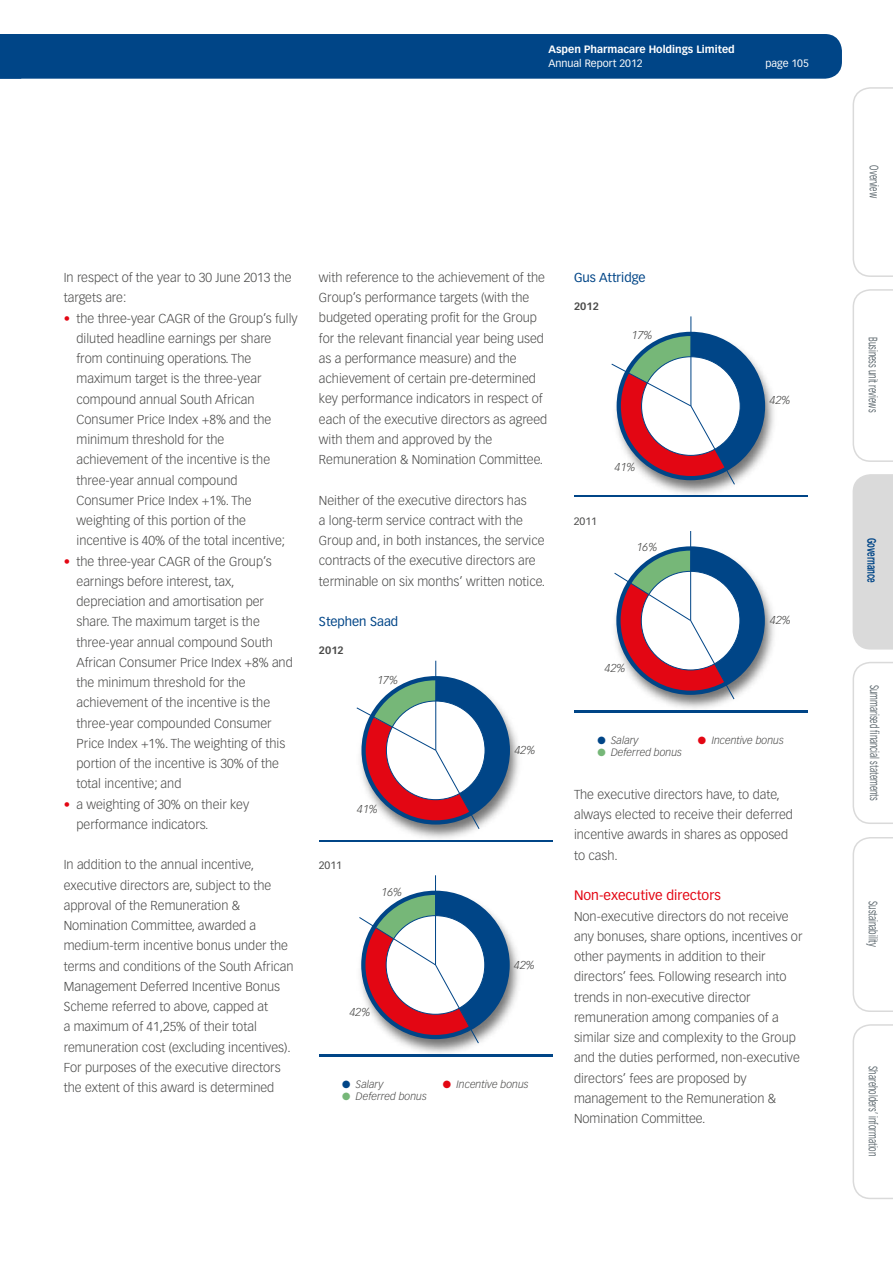
<style>
.page{position:relative;width:893px;height:1263px;background:#fff}
.page>*{position:absolute;margin:0;border:0;box-sizing:border-box;transform-origin:0 0}
.t1{font:13.5px "Vectora LT Std";color:#e30613}
.t2{font:300 12.75px/20.2px "Vectora LT Std";color:#4a4a49}
.t3{font:12.75px "Vectora LT Std";color:#004587}
.t4{font:12px "Vectora LT Std";color:#5d686e;scale:.64 1}
.t5{font:700 12px "Vectora LT Std";color:#004587;scale:.64 1}
.t6{font:italic 300 11.25px "Vectora LT Std";color:#4a4a49}
.t7{font:italic 300 10.5px "Vectora LT Std";color:#4a4a49}
.t8{font:700 10.5px "Vectora LT Std";color:#fff}
.t9{font:10.5px "Vectora LT Std";color:#fff}
.t10{font:700 10.5px "Vectora LT Std";color:#4a4a49}
.t11{font:10.5px "Vectora LT Std";color:#4a4a49}
.s1{font-family:"Helvetica Neue LT Std";font-weight:500;color:#e30613}
.s2{color:#004587}
.s3{color:#e30613}
.s4{color:#76b778}
</style>
<div class="page">
<svg style="left:852px;top:87px;width:41px;height:190px"></svg>
<svg style="left:852px;top:289px;width:41px;height:173px"></svg>
<div style="left:853px;top:474px;width:40px;height:175px;background:#dadada"></div>
<svg style="left:852px;top:662px;width:41px;height:162px"></svg>
<svg style="left:852px;top:837px;width:41px;height:175px"></svg>
<svg style="left:852px;top:1024px;width:41px;height:175px"></svg>
<div style="left:0;top:34px;width:842px;height:45px;background:#004587"></div>
<img style="left:609px;top:329px;width:172px;height:167px">
<hr style="left:574px;top:496px;width:234px;height:1px;background:#004587">
<hr style="left:691px;top:316px;width:1px;height:90px;background:#004587">
<svg style="left:611px;top:333px;width:153px;height:156px"></svg>
<img style="left:670px;top:543px;width:104px;height:166px">
<hr style="left:574px;top:710px;width:233px;height:3px;background:#004587">
<hr style="left:690px;top:531px;width:1px;height:90px;background:#004587">
<svg style="left:614px;top:548px;width:149px;height:156px"></svg>
<img style="left:412px;top:673px;width:107px;height:166px">
<hr style="left:319px;top:840px;width:234px;height:1px;background:#004587">
<hr style="left:435px;top:661px;width:1px;height:89px;background:#004587">
<svg style="left:356px;top:677px;width:153px;height:156px"></svg>
<img style="left:412px;top:890px;width:107px;height:164px">
<hr style="left:319px;top:1054px;width:233px;height:3px;background:#004587">
<hr style="left:435px;top:875px;width:1px;height:90px;background:#004587">
<svg style="left:359px;top:892px;width:149px;height:156px"></svg>
<p class="t8" style="left:549px;top:43px;width:188px">Aspen Pharmacare Holdings Limited</p>
<p class="t9" style="left:549px;top:57px;width:96px">Annual Report 2012</p>
<p class="t9" style="left:765px;top:57px;width:45px">page 105</p>
<p class="t2" style="left:64px;top:268px;width:229px">In respect of the year to 30 June 2013 the targets are:</p>
<p class="t2" style="left:77px;top:308px;width:223px;text-indent:-13px"><span class="s1">•</span> the three-year CAGR of the Group’s fully diluted headline earnings per share from continuing operations. The maximum target is the three-year compound annual South African Consumer Price Index +8% and the minimum threshold for the achievement of the incentive is the three-year annual compound Consumer Price Index +1%. The weighting of this portion of the incentive is 40% of the total incentive;</p>
<p class="t2" style="left:77px;top:551px;width:218px;text-indent:-13px"><span class="s1">•</span> the three-year CAGR of the Group’s earnings before interest, tax, depreciation and amortisation per share. The maximum target is the three-year annual compound South African Consumer Price Index +8% and the minimum threshold for the achievement of the incentive is the three-year compounded Consumer Price Index +1%. The weighting of this portion of the incentive is 30% of the total incentive; and</p>
<p class="t2" style="left:77px;top:794px;width:174px;text-indent:-13px"><span class="s1">•</span> a weighting of 30% on their key performance indicators.</p>
<p class="t2" style="left:64px;top:855px;width:231px">In addition to the annual incentive, executive directors are, subject to the approval of the Remuneration &amp; Nomination Committee, awarded a medium-term incentive bonus under the terms and conditions of the South African Management Deferred Incentive Bonus Scheme referred to above, capped at<br>a maximum of 41,25% of their total remuneration cost (excluding incentives).<br>For purposes of the executive directors the extent of this award is determined</p>
<p class="t2" style="left:319px;top:267px;width:230px">with reference to the achievement of the Group’s performance targets (with the budgeted operating profit for the Group for the relevant financial year being used as a performance measure) and the achievement of certain pre-determined key performance indicators in respect of each of the executive directors as agreed with them and approved by the Remuneration &amp; Nomination Committee.</p>
<p class="t2" style="left:319px;top:490px;width:228px">Neither of the executive directors has<br>a long-term service contract with the Group and, in both instances, the service contracts of the executive directors are terminable on six months’ written notice.</p>
<p class="t3" style="left:319px;top:614px;width:81px">Stephen Saad</p>
<p class="t10" style="left:319px;top:644px;width:26px">2012</p>
<p class="t6" style="left:377px;top:673px;width:22px">17%</p>
<p class="t6" style="left:357px;top:802px;width:22px">41%</p>
<p class="t11" style="left:319px;top:859px;width:25px">2011</p>
<p class="t6" style="left:382px;top:885px;width:22px">16%</p>
<p class="t6" style="left:350px;top:1005px;width:22px">42%</p>
<p class="t6" style="left:515px;top:743px;width:22px">42%</p>
<p class="t6" style="left:514px;top:958px;width:22px">42%</p>
<p class="t7" style="left:342px;top:1078px;width:43px"><span class="s2">●</span> Salary</p>
<p class="t7" style="left:443px;top:1078px;width:87px"><span class="s3">●</span> Incentive bonus</p>
<p class="t7" style="left:342px;top:1090px;width:86px"><span class="s4">●</span> Deferred bonus</p>
<p class="t3" style="left:574px;top:270px;width:73px">Gus Attridge</p>
<p class="t10" style="left:574px;top:300px;width:26px">2012</p>
<p class="t6" style="left:632px;top:329px;width:22px">17%</p>
<p class="t11" style="left:574px;top:515px;width:25px">2011</p>
<p class="t6" style="left:615px;top:460px;width:22px">41%</p>
<p class="t6" style="left:637px;top:541px;width:22px">16%</p>
<p class="t6" style="left:605px;top:661px;width:22px">42%</p>
<p class="t6" style="left:770px;top:393px;width:22px">42%</p>
<p class="t6" style="left:770px;top:614px;width:22px">42%</p>
<p class="t7" style="left:597px;top:734px;width:43px"><span class="s2">●</span> Salary</p>
<p class="t7" style="left:698px;top:734px;width:87px"><span class="s3">●</span> Incentive bonus</p>
<p class="t7" style="left:597px;top:746px;width:86px"><span class="s4">●</span> Deferred bonus</p>
<p class="t2" style="left:574px;top:784px;width:220px">The executive directors have, to date, always elected to receive their deferred incentive awards in shares as opposed to cash.</p>
<p class="t1" style="left:574px;top:887px;width:148px">Non-executive directors</p>
<p class="t2" style="left:574px;top:906px;width:230px">Non-executive directors do not receive any bonuses, share options, incentives or other payments in addition to their directors’ fees. Following research into trends in non-executive director remuneration among companies of a similar size and complexity to the Group and the duties performed, non-executive directors’ fees are proposed by management to the Remuneration &amp; Nomination Committee.</p>
<p class="t4" style="left:881px;top:165px;width:52px;rotate:90deg">Overview</p>
<p class="t4" style="left:880px;top:337px;width:119px;rotate:90deg">Business unit reviews</p>
<p class="t5" style="left:879px;top:538px;width:72px;rotate:90deg">Governance</p>
<p class="t4" style="left:881px;top:684px;width:183px;rotate:90deg">Summarised financial statements</p>
<p class="t4" style="left:880px;top:901px;width:74px;rotate:90deg">Sustainability</p>
<p class="t4" style="left:880px;top:1066px;width:143px;rotate:90deg">Shareholders’ information</p>
</div>
